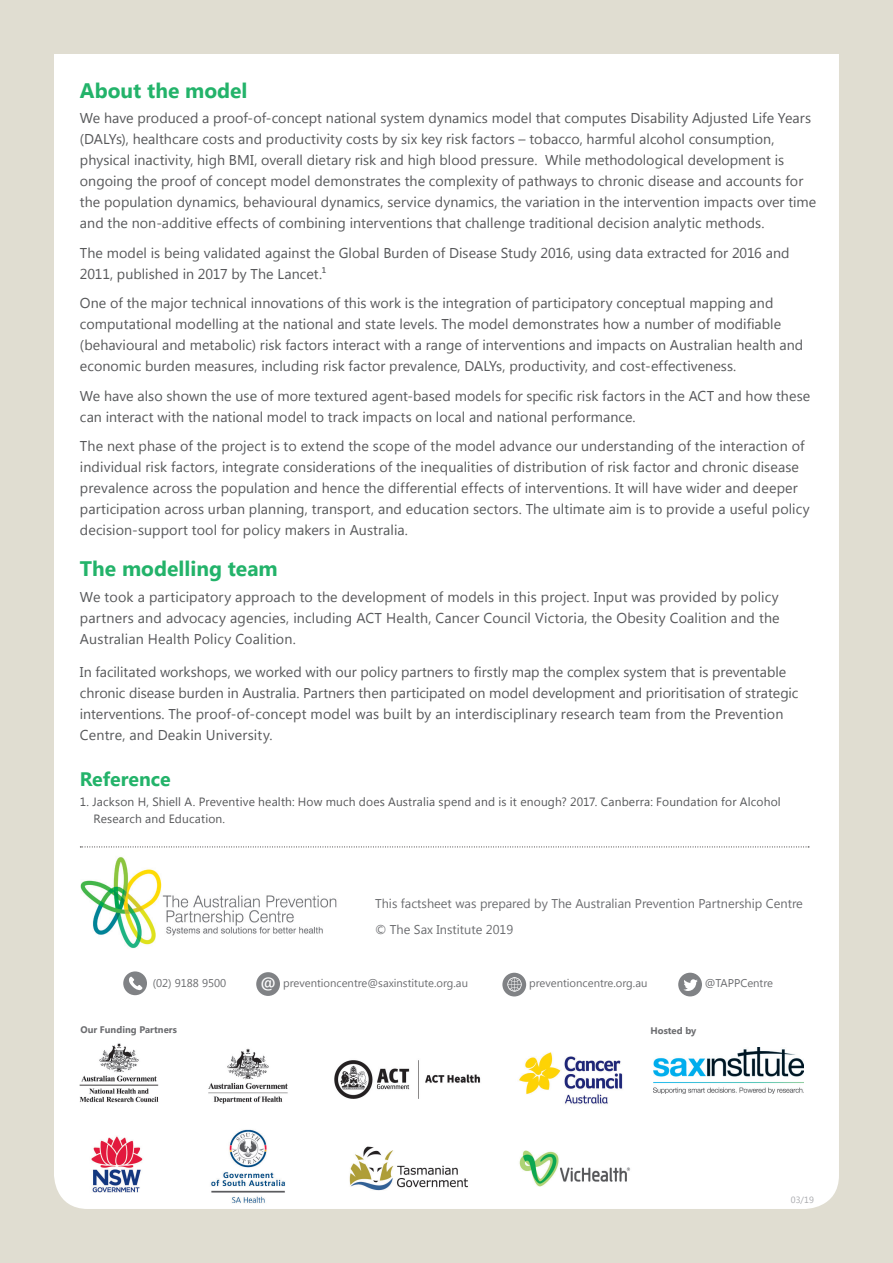
<style>
.page{position:relative;width:893px;height:1263px;background:#e0ddd1}
.page>*{position:absolute;margin:0;border:0;box-sizing:border-box;transform-origin:0 0}
.t1{font:700 21px "Segoe UI";color:#23b36a}
.t2{font:700 19.5px "Segoe UI";color:#23b36a}
.t3{font:600 16.2px "Segoe UI";color:#fff}
.t4{font:14.25px/21px "Segoe UI";letter-spacing:.005em;color:#57585a}
.t5{font:12.75px "Segoe UI";color:#6c6d70}
.t6{font:12px/16.5px "Segoe UI";letter-spacing:.015em;color:#57585a}
.t7{font:11.25px "Segoe UI";color:#6c6d70}
.t8{font:700 9.6px "Segoe UI";color:#6c6d70}
.t9{font:9px "Segoe UI";color:#a8a9ad}
</style>
<div class="page">
<div style="left:54px;top:54px;width:785px;height:1155px;background:#fff"></div>
<svg style="left:80px;top:846px;width:729px;height:1px"></svg>
<img style="left:653px;top:1047px;width:150px;height:47px">
<img style="left:80px;top:1041px;width:567px;height:165px">
<img style="left:72px;top:851px;width:272px;height:103px">
<div style="left:256px;top:972px;width:24px;height:24px;background:#808285;border-radius:50%"></div>
<div style="left:678px;top:973px;width:24px;height:23px;background:#808285;border-radius:50%"></div>
<svg style="left:683px;top:979px;width:15px;height:12px"></svg>
<div style="left:502px;top:973px;width:24px;height:23px;background:#808285;border-radius:50%"></div>
<svg style="left:507px;top:977px;width:15px;height:14px"></svg>
<div style="left:123px;top:971px;width:24px;height:24px;background:#808285;border-radius:50%"></div>
<svg style="left:129px;top:977px;width:13px;height:13px"></svg>
<p class="t1" style="left:80px;top:76px;width:169px">About the model</p>
<p class="t4" style="left:80px;top:107px;width:738px">We have produced a proof-of-concept national system dynamics model that computes Disability Adjusted Life Years (DALYs), healthcare costs and productivity costs by six key risk factors – tobacco, harmful alcohol consumption, physical inactivity, high BMI, overall dietary risk and high blood pressure. While methodological development is ongoing the proof of concept model demonstrates the complexity of pathways to chronic disease and accounts for the population dynamics, behavioural dynamics, service dynamics, the variation in the intervention impacts over time and the non-additive effects of combining interventions that challenge traditional decision analytic methods.</p>
<p class="t4" style="left:80px;top:242px;width:711px">The model is being validated against the Global Burden of Disease Study 2016, using data extracted for 2016 and<br>2011, published in 2017 by The Lancet.¹</p>
<p class="t4" style="left:80px;top:292px;width:725px">One of the major technical innovations of this work is the integration of participatory conceptual mapping and computational modelling at the national and state levels. The model demonstrates how a number of modifiable (behavioural and metabolic) risk factors interact with a range of interventions and impacts on Australian health and economic burden measures, including risk factor prevalence, DALYs, productivity, and cost-effectiveness.</p>
<p class="t4" style="left:80px;top:385px;width:732px">We have also shown the use of more textured agent-based models for specific risk factors in the ACT and how these can interact with the national model to track impacts on local and national performance.</p>
<p class="t4" style="left:80px;top:435px;width:731px">The next phase of the project is to extend the scope of the model advance our understanding of the interaction of individual risk factors, integrate considerations of the inequalities of distribution of risk factor and chronic disease prevalence across the population and hence the differential effects of interventions. It will have wider and deeper participation across urban planning, transport, and education sectors. The ultimate aim is to provide a useful policy decision-support tool for policy makers in Australia.</p>
<p class="t1" style="left:80px;top:554px;width:199px">The modelling team</p>
<p class="t4" style="left:80px;top:585px;width:701px;text-align:justify">We took a participatory approach to the development of models in this project. Input was provided by policy partners and advocacy agencies, including ACT Health, Cancer Council Victoria, the Obesity Coalition and the Australian Health Policy Coalition.</p>
<p class="t4" style="left:80px;top:661px;width:720px">In facilitated workshops, we worked with our policy partners to firstly map the complex system that is preventable chronic disease burden in Australia. Partners then participated on model development and prioritisation of strategic interventions. The proof-of-concept model was built by an interdisciplinary research team from the Prevention Centre, and Deakin University.</p>
<p class="t2" style="left:80px;top:765px;width:92px">Reference</p>
<p class="t6" style="left:93px;top:793px;width:689px;text-indent:-14px">1. Jackson H, Shiell A. Preventive health: How much does Australia spend and is it enough? 2017. Canberra: Foundation for Alcohol<br>Research and Education.</p>
<p class="t5" style="left:375px;top:894px;width:429px">This factsheet was prepared by The Australian Prevention Partnership Centre</p>
<p class="t5" style="left:375px;top:921px;width:140px">© The Sax Institute 2019</p>
<p class="t7" style="left:153px;top:975px;width:75px">(02) 9188 9500</p>
<p class="t3" style="left:261px;top:970px;width:17px">@</p>
<p class="t7" style="left:283px;top:975px;width:186px">preventioncentre@saxinstitute.org.au</p>
<p class="t7" style="left:529px;top:975px;width:120px">preventioncentre.org.au</p>
<p class="t7" style="left:705px;top:975px;width:70px">@TAPPCentre</p>
<p class="t8" style="left:80px;top:1022px;width:98px">Our Funding Partners</p>
<p class="t8" style="left:651px;top:1023px;width:47px">Hosted by</p>
<p class="t9" style="left:791px;top:1194px;width:24px">03/19</p>
</div>
